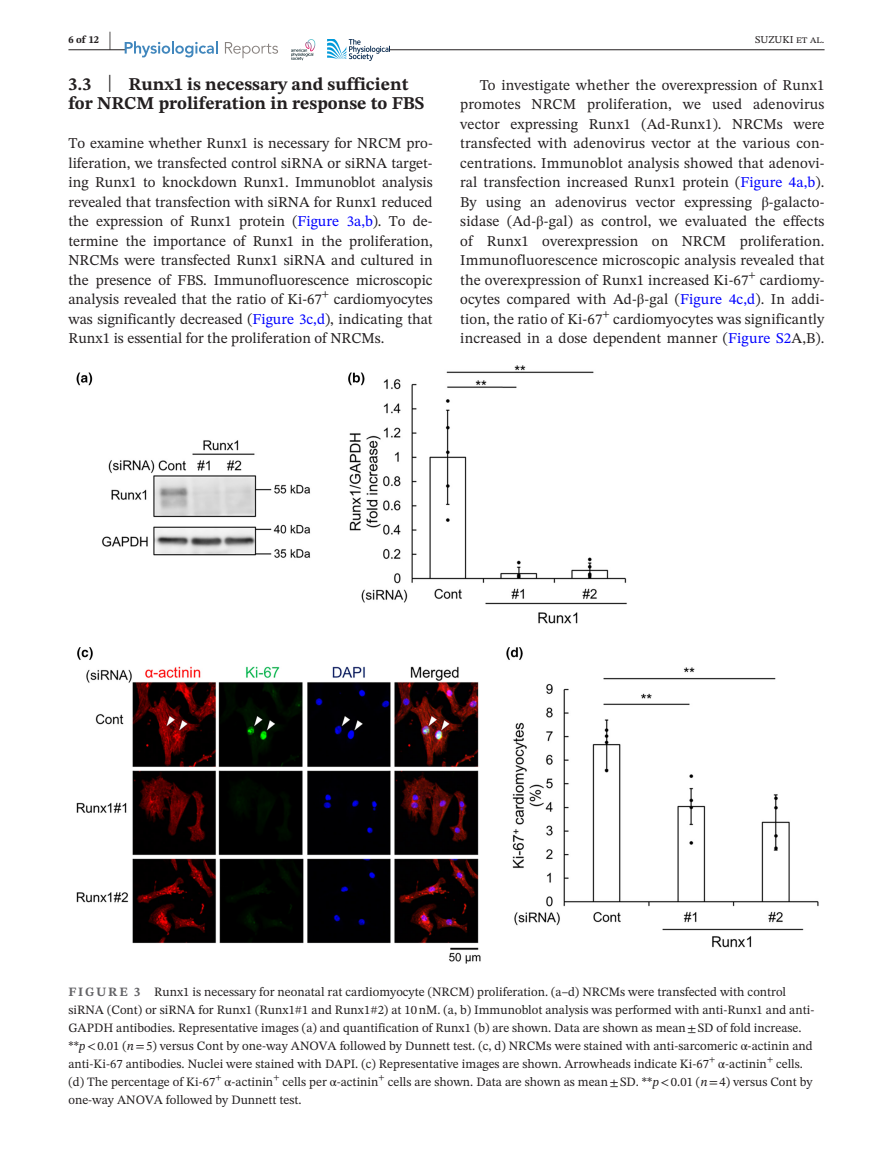
<style>
.page{position:relative;width:893px;height:1174px;background:#fff}
.page>*{position:absolute;margin:0;border:0;box-sizing:border-box;transform-origin:0 0}
.t1{font:700 18px/19.5px "STIX Two Text";color:#231f20}
.t2{font:15px/19.5px "STIX Two Text";letter-spacing:.01em;color:#231f20;text-align:justify}
.t3{font:12.75px/18px "STIX Two Text";color:#231f20}
.t4{font:10.5px "STIX Two Text";color:#231f20}
.t5{font:700 10.5px "STIX Two Text";color:#231f20}
.t6{font:10.5px "STIX";color:#231f20}
.t7{font:8.85px "STIX";color:#231f20}
.s1{font-size:21px}
.s2{font-weight:400;font-size:23.7px}
.s3{color:#00f}
.s4{font-family:"STIX"}
.s5{font-weight:700;color:#636366}
.s6{font-style:italic}
</style>
<div class="page">
<hr style="left:68px;top:49px;width:756px;height:1px;background:#231f20">
<div style="left:125px;top:39px;width:264px;height:21px;background:#fff"></div>
<svg style="left:291px;top:39px;width:24px;height:21px"></svg>
<img style="left:328px;top:39px;width:61px;height:21px">
<svg style="left:125px;top:41px;width:93px;height:16px"></svg>
<svg style="left:225px;top:42px;width:53px;height:16px"></svg>
<img style="left:76px;top:365px;width:742px;height:598px">
<p class="t5" style="left:68px;top:32px;width:44px">6 of 12 <span class="s1">|</span></p>
<p class="t4" style="left:755px;top:32px;width:71px">SUZUKI et al.</p>
<p class="t1" style="left:68px;top:74px;width:357px">3.3 <span class="s2">|</span> Runx1 is necessary and sufficient for NRCM proliferation in response to FBS</p>
<p class="t2" style="left:68px;top:133px;width:366px">To examine whether Runx1 is necessary for NRCM pro&shy;liferation, we transfected control siRNA or siRNA target&shy;ing Runx1 to knockdown Runx1. Immunoblot analysis revealed that transfection with siRNA for Runx1 reduced the expression of Runx1 protein (<span class="s3">Figure 3a,b</span>). To de&shy;termine the importance of Runx1 in the proliferation, NRCMs were transfected Runx1 siRNA and cultured in the presence of FBS. Immunofluorescence microscopic analysis revealed that the ratio of Ki-67</p>
<p class="t2" style="left:460px;top:75px;width:366px;text-indent:20px">To investigate whether the overexpression of Runx1 promotes NRCM proliferation, we used adenovirus vector expressing Runx1 (Ad-Runx1). NRCMs were transfected with adenovirus vector at the various con&shy;centrations. Immunoblot analysis showed that adenovi&shy;ral transfection increased Runx1 protein (<span class="s3">Figure 4a,b</span>).<br>By using an adenovirus vector expressing <span class="s4">β</span>-galacto&shy;sidase (Ad-<span class="s4">β</span>-gal) as control, we evaluated the effects of Runx1 overexpression on NRCM proliferation.<br>Immunofluorescence microscopic analysis revealed that the overexpression of Runx1 increased Ki-67</p>
<p class="t6" style="left:749px;top:267px;width:9px">+</p>
<p class="t2" style="left:460px;top:270px;width:366px;text-indent:299px">cardiomy&shy;ocytes compared with Ad-<span class="s4">β</span>-gal (<span class="s3">Figure 4c,d</span>). In addi&shy;tion, the ratio of Ki-67</p>
<p class="t6" style="left:322px;top:287px;width:9px">+</p>
<p class="t2" style="left:68px;top:289px;width:366px;text-indent:265px">cardiomyocytes was significantly decreased (<span class="s3">Figure 3c,d</span>), indicating that Runx1 is essential for the proliferation of NRCMs.</p>
<p class="t6" style="left:603px;top:306px;width:9px">+</p>
<p class="t2" style="left:460px;top:309px;width:366px;text-align:right">cardiomyocytes was significantly<br>increased in a dose dependent manner (<span class="s3">Figure S2</span>A,B).</p>
<p class="t3" style="left:68px;top:982px;width:747px"><span class="s5">FIGURE 3</span> Runx1 is necessary for neonatal rat cardiomyocyte (NRCM) proliferation. (a–d) NRCMs were transfected with control siRNA (Cont) or siRNA for Runx1 (Runx1#1 and Runx1#2) at 10nM. (a, b) Immunoblot analysis was performed with anti-Runx1 and anti-GAPDH antibodies. Representative images (a) and quantification of Runx1 (b) are shown. Data are shown as mean<span class="s4">±</span>SD of fold increase. **<span class="s6">p</span><span class="s4">&lt;</span>0.01 (<span class="s6">n</span><span class="s4">=</span>5) versus Cont by one-way ANOVA followed by Dunnett test. (c, d) NRCMs were stained with anti-sarcomeric <span class="s4">α</span>-actinin and anti-Ki-67 antibodies. Nuclei were stained with DAPI. (c) Representative images are shown. Arrowheads indicate Ki-67<sup>+</sup> <span class="s4">α</span>-actinin<sup>+</sup> cells. (d) The percentage of Ki-67</p>
<p class="t7" style="left:215px;top:1071px;width:8px">+</p>
<p class="t3" style="left:225px;top:1072px;width:50px"><span class="s4">α</span>-actinin</p>
<p class="t7" style="left:273px;top:1071px;width:8px">+</p>
<p class="t3" style="left:282px;top:1072px;width:98px">cells per <span class="s4">α</span>-actinin</p>
<p class="t7" style="left:379px;top:1071px;width:8px">+</p>
<p class="t3" style="left:388px;top:1072px;width:426px">cells are shown. Data are shown as mean<span class="s4">±</span>SD. **<span class="s6">p</span><span class="s4">&lt;</span>0.01 (<span class="s6">n</span><span class="s4">=</span>4) versus Cont by</p>
<p class="t3" style="left:68px;top:1090px;width:235px">one-way ANOVA followed by Dunnett test.</p>
</div>
